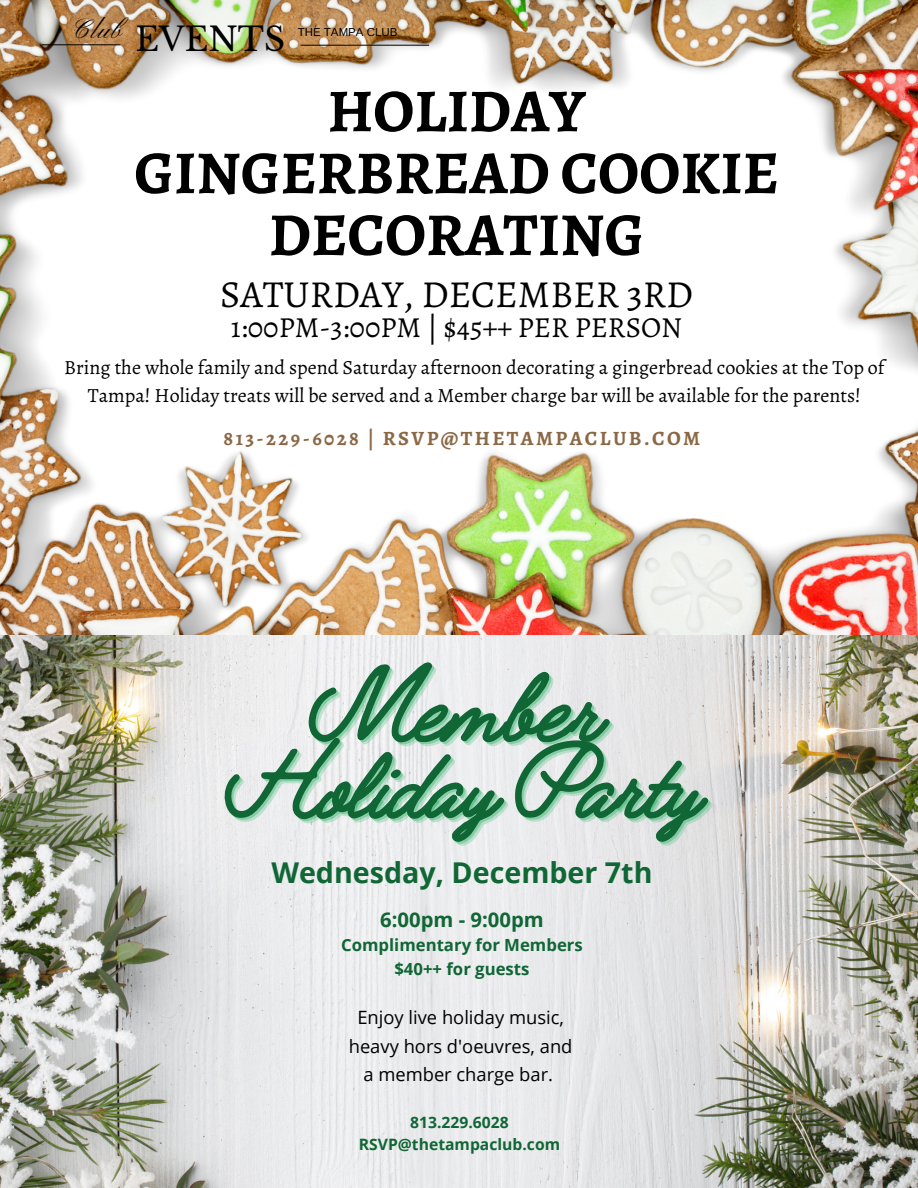
<style>
.page{position:relative;width:918px;height:1188px;background:#fff}
.page>*{position:absolute;margin:0;border:0;box-sizing:border-box;transform-origin:0 0}
.t1{font:700 109.65px "Jimmy Script";color:#106635}
.t2{font:700 60.9px/61.8px "Alegreya";color:#000;text-align:center}
.t3{font:38.25px "Alegreya";color:#000}
.t4{font:32.7px "Libre Baskerville";color:#000}
.t5{font:29.1px "Alegreya";color:#000}
.t6{font:700 28.65px "Open Sans";color:#106635}
.t7{font:27px "Pinyon Script";color:#000}
.t8{font:700 20.4px "Alegreya";letter-spacing:.12em;color:#8b6845}
.t9{font:700 20.25px "Open Sans";color:#106635}
.t10{font:20.1px/28.2px "Alegreya";color:#000;text-align:center}
.t11{font:18.3px/28.8px "Open Sans";color:#000;text-align:center}
.t12{font:700 16.8px/23.2px "Open Sans";color:#106635;text-align:center}
.t13{font:700 15.75px/21.6px "Open Sans";color:#106635;text-align:center}
.t14{font:11.55px "Arimo";color:#000}
</style>
<div class="page">
<img style="left:0;top:0;width:918px;height:1188px">
<hr style="left:42px;top:44px;width:78px;height:1px;background:#000">
<hr style="left:301px;top:45px;width:128px;height:1px;background:#000">
<h3 class="t7" style="left:74px;top:15px;width:51px">Club</h3>
<p class="t14" style="left:298px;top:26px;width:101px">THE TAMPA CLUB</p>
<h3 class="t4" style="left:135px;top:19px;width:151px">EVENTS</h3>
<h2 class="t2" style="left:134px;top:80px;width:646px">HOLIDAY<br>GINGERBREAD COOKIE<br>DECORATING</h2>
<h3 class="t3" style="left:220px;top:268px;width:474px">SATURDAY, DECEMBER 3RD</h3>
<h3 class="t5" style="left:231px;top:307px;width:453px">1:00PM-3:00PM | $45++ PER PERSON</h3>
<p class="t10" style="left:64px;top:353px;width:822px">Bring the whole family and spend Saturday afternoon decorating a gingerbread cookies at the Top of<br>Tampa! Holiday treats will be served and a Member charge bar will be available for the parents!</p>
<p class="t8" style="left:224px;top:425px;width:478px">813-229-6028 | RSVP@THETAMPACLUB.COM</p>
<h1 class="t1" style="left:306px;top:637px;width:297px">Member</h1>
<h1 class="t1" style="left:223px;top:713px;width:479px">HolidayParty</h1>
<h3 class="t6" style="left:271px;top:852px;width:383px">Wednesday, December 7th</h3>
<p class="t9" style="left:380px;top:905px;width:165px">6:00pm - 9:00pm</p>
<p class="t12" style="left:341px;top:933px;width:243px">Complimentary for Members $40++ for guests</p>
<p class="t11" style="left:349px;top:1002px;width:225px">Enjoy live holiday music, heavy hors d'oeuvres, and a member charge bar.</p>
<p class="t13" style="left:359px;top:1111px;width:203px">813.229.6028<br>RSVP@thetampaclub.com</p>
</div>
